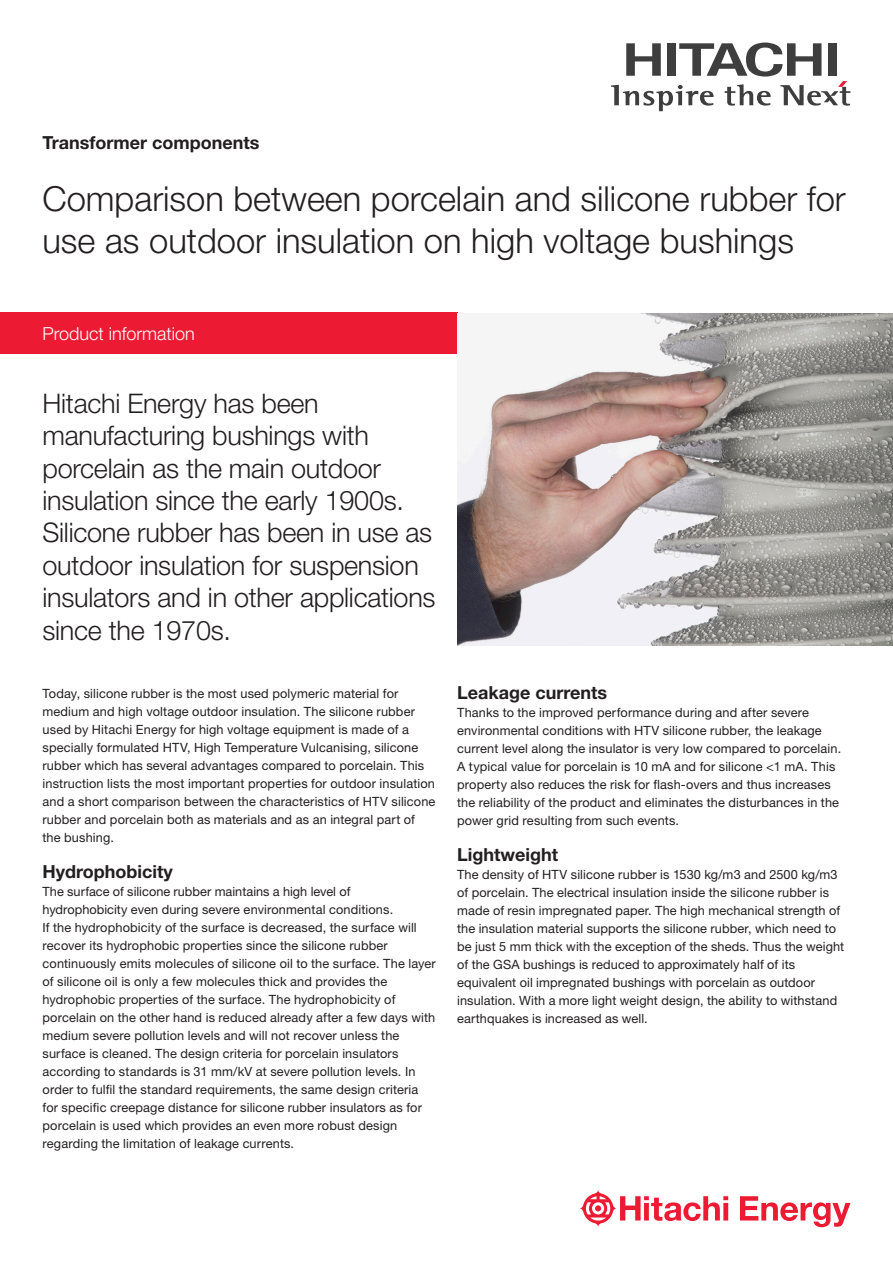
<style>
.page{position:relative;width:893px;height:1263px;background:#fff}
.page>*{position:absolute;margin:0;border:0;box-sizing:border-box;transform-origin:0 0}
.Headline_34pt_40_8pt{font:300 34.5px/41.4px "Helvetica Neue LT Pro";color:#231f20}
.Subheadline_18pt_21{font:300 27px/32.4px "Helvetica Neue LT Pro";letter-spacing:-.01em;color:#231f20}
.Lead_12pt_14_4pt{font:700 18px "Helvetica Neue LT Pro";color:#231f20}
.Lead_white_12pt_14_4{font:300 18px "Helvetica Neue LT Pro";color:#fff}
.Copytext_8_5pt_12pt{font:12.75px/18px "Helvetica Neue LT Pro";letter-spacing:.01em;color:#231f20}
</style>
<div class="page">
<div style="left:0;top:313px;width:457px;height:41px;background:#ed1a33"></div>
<img style="left:457px;top:313px;width:436px;height:333px">
<svg style="left:611px;top:43px;width:239px;height:68px"></svg>
<svg style="left:580px;top:1190px;width:270px;height:37px"></svg>
<p class="Lead_12pt_14_4pt" style="left:43px;top:131px;width:218px">Transformer components</p>
<p class="Headline_34pt_40_8pt" style="left:42px;top:177px;width:805px">Comparison between porcelain and silicone rubber for use as outdoor insulation on high voltage bushings</p>
<p class="Lead_white_12pt_14_4" style="left:43px;top:322px;width:154px">Product information</p>
<p class="Subheadline_18pt_21" style="left:42px;top:386px;width:395px">Hitachi Energy has been manufacturing bushings with porcelain as the main outdoor insulation since the early 1900s.<br>Silicone rubber has been in use as outdoor insulation for suspension insulators and in other applications since the 1970s.</p>
<p class="Copytext_8_5pt_12pt" style="left:43px;top:684px;width:394px">Today, silicone rubber is the most used polymeric material for medium and high voltage outdoor insulation. The silicone rubber used by Hitachi Energy for high voltage equipment is made of a specially formulated HTV, High Temperature Vulcanising, silicone rubber which has several advantages compared to porcelain. This instruction lists the most important properties for outdoor insulation and a short comparison between the characteristics of HTV silicone rubber and porcelain both as materials and as an integral part of the bushing.</p>
<p class="Lead_12pt_14_4pt" style="left:43px;top:860px;width:132px">Hydrophobicity</p>
<p class="Copytext_8_5pt_12pt" style="left:43px;top:882px;width:395px">The surface of silicone rubber maintains a high level of hydrophobicity even during severe environmental conditions.<br>If the hydrophobicity of the surface is decreased, the surface will recover its hydrophobic properties since the silicone rubber continuously emits molecules of silicone oil to the surface. The layer of silicone oil is only a few molecules thick and provides the hydrophobic properties of the surface. The hydrophobicity of porcelain on the other hand is reduced already after a few days with medium severe pollution levels and will not recover unless the surface is cleaned. The design criteria for porcelain insulators according to standards is 31 mm/kV at severe pollution levels. In order to fulfil the standard requirements, the same design criteria for specific creepage distance for silicone rubber insulators as for porcelain is used which provides an even more robust design regarding the limitation of leakage currents.</p>
<p class="Lead_12pt_14_4pt" style="left:457px;top:681px;width:152px">Leakage currents</p>
<p class="Copytext_8_5pt_12pt" style="left:457px;top:703px;width:386px">Thanks to the improved performance during and after severe environmental conditions with HTV silicone rubber, the leakage current level along the insulator is very low compared to porcelain.<br>A typical value for porcelain is 10 mA and for silicone &lt;1 mA. This property also reduces the risk for flash-overs and thus increases the reliability of the product and eliminates the disturbances in the power grid resulting from such events.</p>
<p class="Lead_12pt_14_4pt" style="left:457px;top:843px;width:102px">Lightweight</p>
<p class="Copytext_8_5pt_12pt" style="left:457px;top:865px;width:389px">The density of HTV silicone rubber is 1530 kg/m3 and 2500 kg/m3 of porcelain. The electrical insulation inside the silicone rubber is made of resin impregnated paper. The high mechanical strength of the insulation material supports the silicone rubber, which need to be just 5 mm thick with the exception of the sheds. Thus the weight of the GSA bushings is reduced to approximately half of its equivalent oil impregnated bushings with porcelain as outdoor insulation. With a more light weight design, the ability to withstand earthquakes is increased as well.</p>
</div>
